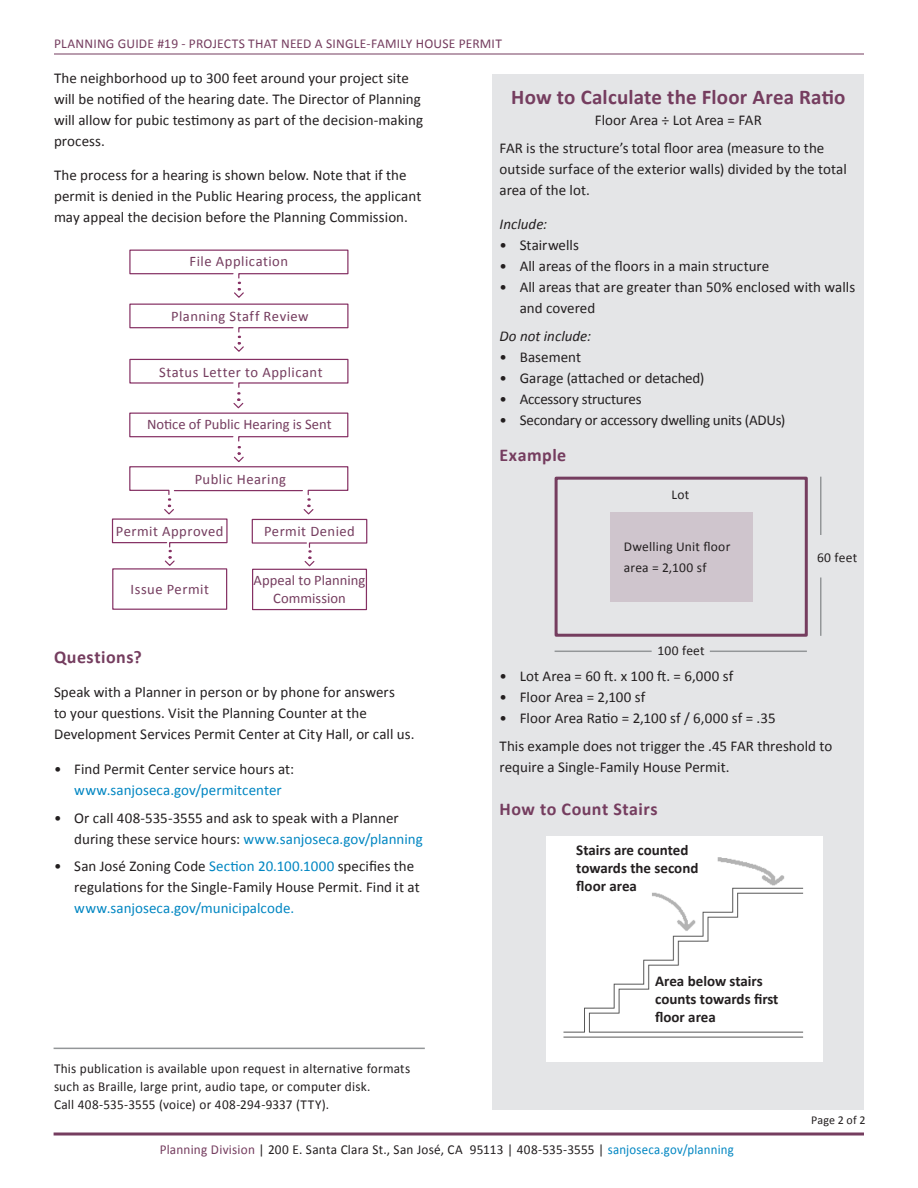
<style>
.page{position:relative;width:918px;height:1188px;background:#fff}
.page>*{position:absolute;margin:0;border:0;box-sizing:border-box;transform-origin:0 0}
.titles{font:700 21px "Calibri";letter-spacing:.005em;color:#753d5f}
.titles-2{font:700 18px "Calibri";letter-spacing:.025em;color:#753d5f}
.body{font:700 18px "Calibri";letter-spacing:.03em;color:#753d5f}
.body-2{font:15px/21px "Calibri";color:#231f20}
.t1{font:700 15px/18px "Calibri";color:#231f20}
.titles-3{font:15px "Calibri";letter-spacing:.005em;color:#231f20}
.body-3{font:italic 15px "Calibri";letter-spacing:.005em;color:#231f20}
.titles-4{font:14.55px "Calibri";letter-spacing:.03em;color:#753d5f}
.titles-5{font:14.55px/18.1px "Calibri";color:#753d5f;text-align:center}
.t2{font:13.65px/18px "Calibri";letter-spacing:.015em;color:#231f20}
.Planning_Guide_info{font:13.5px "Calibri";letter-spacing:.015em;color:#753d5f}
.Planning_Guide_info-2{font:13.5px "Calibri";letter-spacing:.015em;color:#231f20}
.page_number{font:12px "Calibri";letter-spacing:.01em;color:#231f20}
.s1{color:#0086c2}
.s2{color:#753d5f}
</style>
<div class="page">
<hr style="left:54px;top:54px;width:810px;height:1px;background:#753d5f">
<hr style="left:54px;top:1133px;width:810px;height:3px;background:#753d5f">
<hr style="left:54px;top:1048px;width:371px;height:1px;background:#939698">
<div style="left:112px;top:568px;width:115px;height:42px;border:1px solid #853063"></div>
<div style="left:252px;top:569px;width:115px;height:41px;border:1px solid #853063"></div>
<svg style="left:111px;top:249px;width:257px;height:318px"></svg>
<div style="left:493px;top:75px;width:371px;height:1035px;background:#e4e5e7"></div>
<div style="left:555px;top:477px;width:253px;height:160px;border:3px solid #753d5f"></div>
<div style="left:610px;top:512px;width:142px;height:89px;background:#cfc5cd"></div>
<hr style="left:555px;top:651px;width:97px;height:1px;background:#939698">
<hr style="left:710px;top:651px;width:97px;height:1px;background:#939698">
<hr style="left:820px;top:477px;width:2px;height:58px;background:#939698">
<hr style="left:820px;top:577px;width:2px;height:59px;background:#939698">
<div style="left:546px;top:836px;width:276px;height:225px;background:#fff"></div>
<div style="left:655px;top:974px;width:149px;height:55px;background:#fff"></div>
<div style="left:576px;top:843px;width:142px;height:59px;background:#fff"></div>
<p class="Planning_Guide_info" style="left:54px;top:35px;width:449px">PLANNING GUIDE #19 - PROJECTS THAT NEED A SINGLE-FAMILY HOUSE PERMIT</p>
<p class="body-2" style="left:54px;top:67px;width:371px">The neighborhood up to 300 feet around your project site will be notified of the hearing date. The Director of Planning will allow for pubic testimony as part of the decision-making process.</p>
<p class="body-2" style="left:54px;top:165px;width:369px">The process for a hearing is shown below. Note that if the permit is denied in the Public Hearing process, the applicant may appeal the decision before the Planning Commission.</p>
<p class="titles-4" style="left:190px;top:252px;width:100px">File Application</p>
<p class="titles-4" style="left:171px;top:307px;width:139px">Planning Staff Review</p>
<p class="titles-4" style="left:159px;top:363px;width:165px">Status Letter to Applicant</p>
<p class="titles-5" style="left:147px;top:416px;width:186px">Notice of Public Hearing is Sent</p>
<p class="titles-4" style="left:195px;top:470px;width:93px">Public Hearing</p>
<p class="titles-4" style="left:116px;top:522px;width:109px">Permit Approved</p>
<p class="titles-4" style="left:131px;top:580px;width:80px">Issue Permit</p>
<p class="titles-4" style="left:264px;top:522px;width:92px">Permit Denied</p>
<p class="titles-5" style="left:254px;top:571px;width:113px">Appeal to Planning<br>Commission</p>
<p class="body" style="left:54px;top:645px;width:89px">Questions?</p>
<p class="body-2" style="left:54px;top:682px;width:362px">Speak with a Planner in person or by phone for answers<br>to your questions. Visit the Planning Counter at the<br>Development Services Permit Center at City Hall, or call us.</p>
<p class="body-2" style="left:54px;top:758px;width:242px;text-align:center">• Find Permit Center service hours at: <span class="s1">www.sanjoseca.gov/permitcenter</span></p>
<p class="body-2" style="left:74px;top:807px;width:350px;text-indent:-20px">• Or call 408-535-3555 and ask to speak with a Planner during these service hours: <span class="s1">www.sanjoseca.gov/planning</span></p>
<p class="body-2" style="left:74px;top:856px;width:347px;text-indent:-20px">• San José Zoning Code <span class="s1">Section 20.100.1000</span> specifies the regulations for the Single-Family House Permit. Find it at <span class="s1">www.sanjoseca.gov/municipalcode.</span></p>
<p class="t2" style="left:54px;top:1059px;width:358px">This publication is available upon request in alternative formats such as Braille, large print, audio tape, or computer disk.<br>Call 408-535-3555 (voice) or 408-294-9337 (TTY).</p>
<p class="titles" style="left:511px;top:84px;width:336px">How to Calculate the Floor Area Ratio</p>
<p class="titles-3" style="left:595px;top:110px;width:169px">Floor Area ÷ Lot Area = FAR</p>
<p class="body-2" style="left:500px;top:137px;width:349px">FAR is the structure’s total floor area (measure to the outside surface of the exterior walls) divided by the total area of the lot.</p>
<p class="body-3" style="left:500px;top:214px;width:49px">Include:</p>
<p class="body-2" style="left:500px;top:235px;width:81px">• Stairwells</p>
<p class="body-2" style="left:500px;top:256px;width:271px">• All areas of the floors in a main structure</p>
<p class="body-2" style="left:520px;top:277px;width:337px;text-indent:-20px">• All areas that are greater than 50% enclosed with walls and covered</p>
<p class="body-3" style="left:500px;top:326px;width:93px">Do not include:</p>
<p class="body-2" style="left:500px;top:346px;width:83px">• Basement</p>
<p class="body-2" style="left:500px;top:367px;width:206px">• Garage (attached or detached)</p>
<p class="body-2" style="left:500px;top:388px;width:144px">• Accessory structures</p>
<p class="body-2" style="left:500px;top:409px;width:287px">• Secondary or accessory dwelling units (ADUs)</p>
<p class="titles-2" style="left:500px;top:443px;width:68px">Example</p>
<p class="Planning_Guide_info-2" style="left:672px;top:486px;width:19px">Lot</p>
<p class="Planning_Guide_info-2" style="left:624px;top:538px;width:108px">Dwelling Unit floor</p>
<p class="Planning_Guide_info-2" style="left:624px;top:559px;width:84px">area = 2,100 sf</p>
<p class="Planning_Guide_info-2" style="left:658px;top:642px;width:49px">100 feet</p>
<p class="Planning_Guide_info-2" style="left:817px;top:549px;width:42px">60 feet</p>
<p class="body-2" style="left:500px;top:666px;width:236px">• Lot Area = 60 ft. x 100 ft. = 6,000 sf</p>
<p class="body-2" style="left:500px;top:687px;width:148px">• Floor Area = 2,100 sf</p>
<p class="body-2" style="left:500px;top:708px;width:278px">• Floor Area Ratio = 2,100 sf / 6,000 sf = .35</p>
<p class="body-2" style="left:500px;top:736px;width:334px">This example does not trigger the .45 FAR threshold to require a Single-Family House Permit.</p>
<p class="titles-2" style="left:500px;top:797px;width:160px">How to Count Stairs</p>
<p class="t1" style="left:576px;top:841px;width:124px">Stairs are counted towards the second floor area</p>
<p class="t1" style="left:655px;top:972px;width:125px">Area below stairs counts towards first floor area</p>
<p class="page_number" style="left:811px;top:1112px;width:56px">Page 2 of 2</p>
<p class="t2" style="left:160px;top:1140px;width:576px"><span class="s2">Planning Division</span> | 200 E. Santa Clara St., San José, CA 95113 | 408-535-3555 | <span class="s1">sanjoseca.gov/planning</span></p>
</div>
